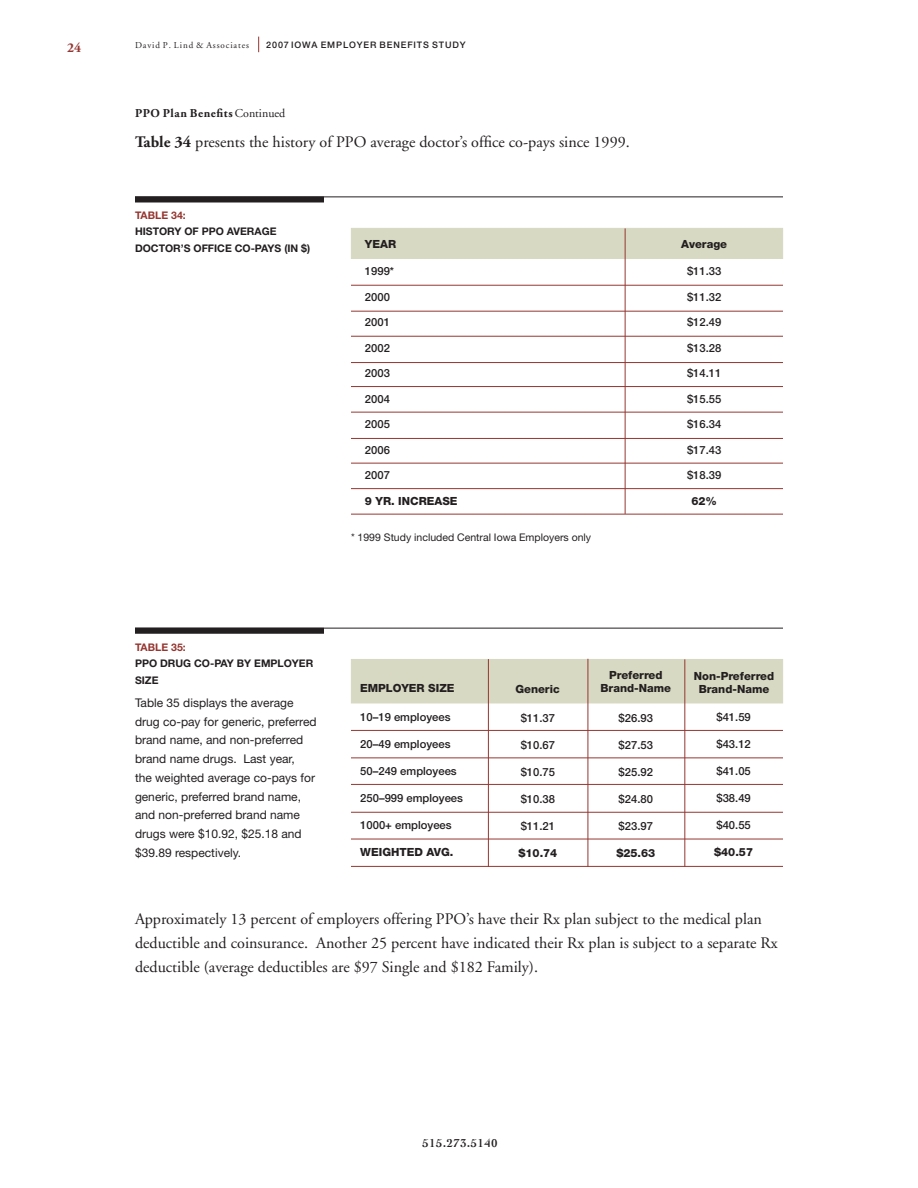
<style>
.page{position:relative;width:918px;height:1188px;background:#fff}
.page>*{position:absolute;margin:0;border:0;box-sizing:border-box;transform-origin:0 0}
.t1{font:16.05px/24px "Adobe Garamond";color:#231f20}
.t2{font:700 13.5px "Adobe Garamond";color:#953631}
.t3{font:12px/18.8px "Helvetica Neue";color:#231f20}
.t4{font:700 12px "Adobe Garamond";letter-spacing:.05em;color:#231f20}
.t5{font:700 12px "Cochin";letter-spacing:.05em;color:#231f20}
.t6{font:500 11.25px "Helvetica Neue";color:#231f20}
.t7{font:800 11.25px/13.5px "Helvetica Neue";color:#231f20;text-align:center}
.t8{font:700 10.5px/16.5px "Helvetica Neue";color:#231f20}
.t9{font:10.5px "Helvetica Neue";color:#231f20}
.t10{font:700 10.5px "Helvetica Neue";color:#953631}
.t11{font:500 9px "Helvetica Neue";letter-spacing:.1em;color:#231f20}
.t12{font:9px "Adobe Garamond";letter-spacing:.1em;color:#231f20}
.s1{font-weight:400}
.s2{font-weight:700}
</style>
<div class="page">
<svg style="left:258px;top:37px;width:1px;height:15px"></svg>
<hr style="left:135px;top:196px;width:648px;height:1px;background:#231f20">
<div style="left:135px;top:196px;width:189px;height:6px;background:#231f20"></div>
<hr style="left:135px;top:628px;width:648px;height:1px;background:#231f20">
<div style="left:135px;top:628px;width:189px;height:6px;background:#231f20"></div>
<div style="left:351px;top:659px;width:432px;height:44px;background:#d7d9c2"></div>
<hr style="left:351px;top:730px;width:432px;height:1px;background:#953631">
<hr style="left:351px;top:758px;width:432px;height:1px;background:#953631">
<hr style="left:351px;top:784px;width:432px;height:1px;background:#953631">
<hr style="left:351px;top:812px;width:432px;height:1px;background:#953631">
<hr style="left:588px;top:659px;width:1px;height:208px;background:#953631">
<hr style="left:684px;top:659px;width:1px;height:208px;background:#953631">
<hr style="left:488px;top:659px;width:1px;height:208px;background:#953631">
<hr style="left:351px;top:839px;width:432px;height:1px;background:#953631">
<div style="left:351px;top:228px;width:432px;height:31px;background:#d7d9c2"></div>
<hr style="left:351px;top:285px;width:432px;height:1px;background:#953631">
<hr style="left:351px;top:311px;width:432px;height:1px;background:#953631">
<hr style="left:351px;top:336px;width:432px;height:1px;background:#953631">
<hr style="left:351px;top:362px;width:432px;height:1px;background:#953631">
<hr style="left:351px;top:386px;width:432px;height:1px;background:#953631">
<hr style="left:625px;top:228px;width:1px;height:286px;background:#953631">
<hr style="left:351px;top:412px;width:432px;height:1px;background:#953631">
<hr style="left:351px;top:438px;width:432px;height:1px;background:#953631">
<hr style="left:351px;top:463px;width:432px;height:1px;background:#953631">
<hr style="left:351px;top:866px;width:432px;height:1px;background:#953631">
<hr style="left:351px;top:488px;width:432px;height:1px;background:#953631">
<hr style="left:351px;top:514px;width:432px;height:1px;background:#953631">
<p class="t2" style="left:67px;top:40px;width:16px">24</p>
<p class="t12" style="left:135px;top:40px;width:116px">David P. Lind &amp; Associates</p>
<p class="t11" style="left:266px;top:40px;width:201px">2007 IOWA EMPLOYER BENEFITS STUDY</p>
<p class="t4" style="left:135px;top:106px;width:152px">PPO Plan Benefits <span class="s1">Continued</span></p>
<p class="t1" style="left:135px;top:130px;width:496px"><span class="s2">Table 34</span> presents the history of PPO average doctor’s office co-pays since 1999.</p>
<p class="t10" style="left:135px;top:209px;width:52px">TABLE 34:</p>
<p class="t8" style="left:135px;top:223px;width:177px">HISTORY OF PPO AVERAGE<br>DOCTOR’S OFFICE CO-PAYS (IN $)</p>
<p class="t7" style="left:365px;top:238px;width:33px">YEAR</p>
<p class="t6" style="left:365px;top:265px;width:31px">1999*</p>
<p class="t6" style="left:365px;top:290px;width:27px">2000</p>
<p class="t6" style="left:365px;top:316px;width:27px">2001</p>
<p class="t6" style="left:365px;top:341px;width:27px">2002</p>
<p class="t6" style="left:365px;top:367px;width:27px">2003</p>
<p class="t6" style="left:365px;top:392px;width:27px">2004</p>
<p class="t6" style="left:365px;top:418px;width:27px">2005</p>
<p class="t6" style="left:365px;top:443px;width:27px">2006</p>
<p class="t6" style="left:365px;top:469px;width:27px">2007</p>
<p class="t7" style="left:365px;top:494px;width:94px">9 YR. INCREASE</p>
<p class="t9" style="left:351px;top:531px;width:242px">* 1999 Study included Central Iowa Employers only</p>
<p class="t7" style="left:681px;top:238px;width:47px">Average</p>
<p class="t6" style="left:687px;top:265px;width:36px">$11.33</p>
<p class="t6" style="left:687px;top:290px;width:36px">$11.32</p>
<p class="t6" style="left:687px;top:316px;width:36px">$12.49</p>
<p class="t6" style="left:687px;top:341px;width:36px">$13.28</p>
<p class="t6" style="left:687px;top:367px;width:36px">$14.11</p>
<p class="t6" style="left:687px;top:392px;width:36px">$15.55</p>
<p class="t6" style="left:687px;top:418px;width:36px">$16.34</p>
<p class="t6" style="left:687px;top:443px;width:36px">$17.43</p>
<p class="t6" style="left:687px;top:469px;width:36px">$18.39</p>
<p class="t7" style="left:691px;top:494px;width:27px">62%</p>
<p class="t10" style="left:135px;top:640px;width:52px">TABLE 35:</p>
<p class="t8" style="left:135px;top:655px;width:180px">PPO DRUG CO-PAY BY EMPLOYER<br>SIZE</p>
<p class="t3" style="left:135px;top:693px;width:183px">Table 35 displays the average drug co-pay for generic, preferred brand name, and non-preferred brand name drugs. Last year,<br>the weighted average co-pays for generic, preferred brand name, and non-preferred brand name drugs were $10.92, $25.18 and $39.89 respectively.</p>
<p class="t7" style="left:360px;top:681px;width:96px">EMPLOYER SIZE</p>
<p class="t7" style="left:515px;top:682px;width:46px">Generic</p>
<p class="t6" style="left:360px;top:710px;width:92px">10–19 employees</p>
<p class="t6" style="left:360px;top:737px;width:92px">20–49 employees</p>
<p class="t6" style="left:360px;top:764px;width:98px">50–249 employees</p>
<p class="t6" style="left:360px;top:791px;width:104px">250–999 employees</p>
<p class="t6" style="left:360px;top:818px;width:93px">1000+ employees</p>
<p class="t7" style="left:360px;top:845px;width:95px">WEIGHTED AVG.</p>
<p class="t6" style="left:521px;top:711px;width:36px">$11.37</p>
<p class="t6" style="left:521px;top:738px;width:36px">$10.67</p>
<p class="t6" style="left:521px;top:765px;width:36px">$10.75</p>
<p class="t6" style="left:521px;top:792px;width:36px">$10.38</p>
<p class="t6" style="left:521px;top:819px;width:36px">$11.21</p>
<p class="t7" style="left:518px;top:846px;width:40px">$10.74</p>
<p class="t7" style="left:601px;top:668px;width:72px">Preferred<br>Brand-Name</p>
<p class="t7" style="left:694px;top:669px;width:82px">Non-Preferred<br>Brand-Name</p>
<p class="t6" style="left:619px;top:711px;width:36px">$26.93</p>
<p class="t6" style="left:619px;top:738px;width:36px">$27.53</p>
<p class="t6" style="left:619px;top:765px;width:36px">$25.92</p>
<p class="t6" style="left:619px;top:792px;width:36px">$24.80</p>
<p class="t6" style="left:619px;top:819px;width:36px">$23.97</p>
<p class="t7" style="left:616px;top:846px;width:40px">$25.63</p>
<p class="t6" style="left:716px;top:710px;width:36px">$41.59</p>
<p class="t6" style="left:716px;top:737px;width:36px">$43.12</p>
<p class="t6" style="left:716px;top:764px;width:36px">$41.05</p>
<p class="t6" style="left:716px;top:791px;width:36px">$38.49</p>
<p class="t6" style="left:716px;top:818px;width:36px">$40.55</p>
<p class="t7" style="left:714px;top:845px;width:40px">$40.57</p>
<p class="t1" style="left:135px;top:907px;width:644px">Approximately 13 percent of employers offering PPO’s have their Rx plan subject to the medical plan deductible and coinsurance. Another 25 percent have indicated their Rx plan is subject to a separate Rx deductible (average deductibles are $97 Single and $182 Family).</p>
<p class="t5" style="left:423px;top:1136px;width:77px">515.273.5140</p>
</div>
